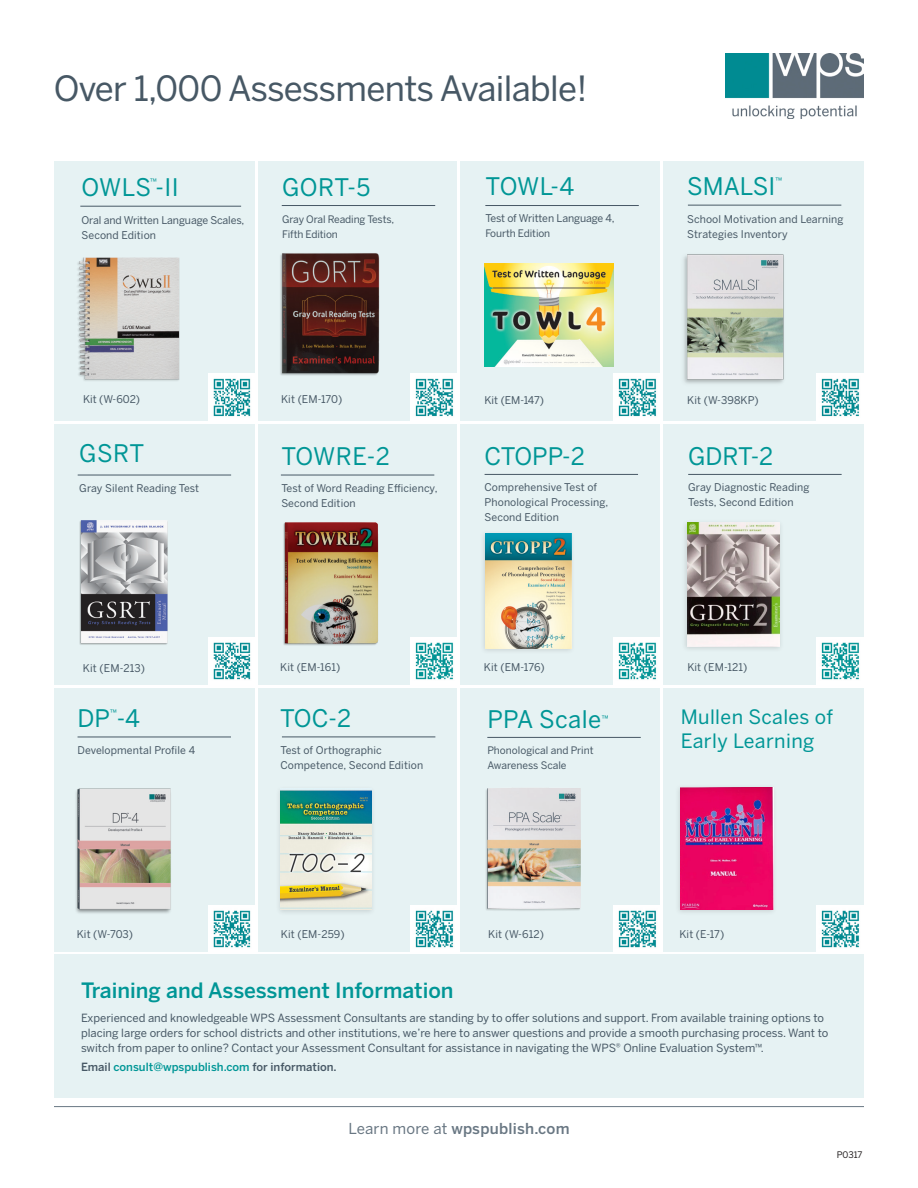
<style>
.page{position:relative;width:918px;height:1188px;background:#fff}
.page>*{position:absolute;margin:0;border:0;box-sizing:border-box;transform-origin:0 0}
.body{font:34.5px "Benton Sans";letter-spacing:-.02em;color:#475865}
.body-2{font:24px "Benton Sans";color:#009696}
.t1{font:500 21px "Benton Sans";color:#009696}
.body-3{font:19.65px/23.4px "Benton Sans";letter-spacing:.02em;color:#009696}
.Flyer_Footer_2020_NEW{font:500 15px "Benton Sans";letter-spacing:.015em;color:#697783}
.t2{font:11.25px/15px "Benton Sans";color:#475865}
.t3{font:500 11.25px "Benton Sans";color:#009696}
.body-4{font:10.65px/15px "Benton Sans";letter-spacing:.01em;color:#475865}
.body-5{font:10.65px/15px "Benton Sans";letter-spacing:-.01em;color:#475865}
.body-6{font:10.35px/15px "Benton Sans";letter-spacing:-.01em;color:#475865}
.t4{font:9px "Benton Sans";letter-spacing:-.01em;color:#231f20}
.body-7{font:7.65px "Benton Sans";color:#009696}
.s1{color:#475865}
.s2{font-weight:400}
</style>
<div class="page">
<div style="left:54px;top:160px;width:810px;height:791px;background:#e6f2f3"></div>
<hr style="left:50px;top:421px;width:823px;height:3px;background:#fff">
<hr style="left:50px;top:685px;width:823px;height:2px;background:#fff">
<hr style="left:255px;top:140px;width:3px;height:816px;background:#fff">
<hr style="left:458px;top:144px;width:2px;height:812px;background:#fff">
<hr style="left:660px;top:144px;width:3px;height:809px;background:#fff">
<hr style="left:487px;top:737px;width:154px;height:1px;background:#475865">
<img style="left:79px;top:520px;width:89px;height:125px">
<hr style="left:78px;top:475px;width:153px;height:1px;background:#475865">
<hr style="left:688px;top:474px;width:154px;height:1px;background:#475865">
<hr style="left:282px;top:737px;width:153px;height:1px;background:#475865">
<hr style="left:78px;top:737px;width:153px;height:1px;background:#475865">
<hr style="left:485px;top:474px;width:153px;height:1px;background:#475865">
<div style="left:479px;top:530px;width:97px;height:125px;background:#231f20;opacity:.15"></div>
<img style="left:485px;top:533px;width:86px;height:116px">
<div style="left:675px;top:784px;width:103px;height:132px;background:#231f20;opacity:.15"></div>
<img style="left:681px;top:788px;width:92px;height:122px">
<div style="left:275px;top:785px;width:101px;height:131px;background:#231f20;opacity:.15"></div>
<img style="left:281px;top:789px;width:90px;height:121px">
<div style="left:682px;top:519px;width:102px;height:134px;background:#231f20;opacity:.15"></div>
<img style="left:687px;top:523px;width:93px;height:123px">
<hr style="left:282px;top:205px;width:153px;height:1px;background:#475865">
<img style="left:280px;top:253px;width:100px;height:123px">
<hr style="left:485px;top:205px;width:154px;height:1px;background:#475865">
<hr style="left:281px;top:475px;width:153px;height:1px;background:#475865">
<img style="left:283px;top:522px;width:96px;height:124px">
<img style="left:76px;top:788px;width:95px;height:126px">
<img style="left:683px;top:254px;width:101px;height:130px">
<hr style="left:688px;top:205px;width:153px;height:1px;background:#475865">
<hr style="left:54px;top:1106px;width:810px;height:1px;background:#697783">
<hr style="left:80px;top:206px;width:161px;height:1px;background:#475865">
<img style="left:77px;top:257px;width:103px;height:124px">
<div style="left:54px;top:955px;width:810px;height:143px;background:#e6f2f3"></div>
<img style="left:726px;top:54px;width:138px;height:65px">
<img style="left:485px;top:264px;width:129px;height:102px">
<img style="left:486px;top:788px;width:95px;height:123px">
<img style="left:208px;top:374px;width:47px;height:47px">
<img style="left:208px;top:637px;width:47px;height:48px">
<img style="left:208px;top:905px;width:47px;height:46px">
<img style="left:411px;top:374px;width:47px;height:47px">
<img style="left:411px;top:637px;width:47px;height:48px">
<img style="left:411px;top:905px;width:47px;height:46px">
<img style="left:614px;top:374px;width:46px;height:47px">
<img style="left:614px;top:637px;width:46px;height:48px">
<img style="left:614px;top:905px;width:46px;height:46px">
<img style="left:817px;top:374px;width:47px;height:47px">
<img style="left:817px;top:637px;width:47px;height:48px">
<img style="left:817px;top:905px;width:47px;height:46px">
<p class="body" style="left:54px;top:68px;width:535px">Over 1,000 Assessments Available!</p>
<p class="body-2" style="left:82px;top:173px;width:99px">OWLS -II</p>
<p class="body-7" style="left:150px;top:176px;width:8px">™</p>
<p class="body-5" style="left:82px;top:212px;width:164px">Oral and Written Language Scales,<br>Second Edition</p>
<p class="body-2" style="left:282px;top:173px;width:90px">GORT-5</p>
<p class="body-6" style="left:282px;top:211px;width:114px">Gray Oral Reading Tests,<br>Fifth Edition</p>
<p class="body-2" style="left:485px;top:172px;width:90px">TOWL-4</p>
<p class="body-5" style="left:485px;top:211px;width:131px">Test of Written Language 4,</p>
<p class="body-6" style="left:485px;top:226px;width:66px">Fourth Edition</p>
<p class="body-2" style="left:687px;top:172px;width:90px">SMALSI</p>
<p class="body-7" style="left:776px;top:176px;width:8px">™</p>
<p class="body-4" style="left:687px;top:211px;width:158px">School Motivation and Learning<br>Strategies Inventory</p>
<p class="body-4" style="left:83px;top:391px;width:58px">Kit (W-602)</p>
<p class="body-4" style="left:281px;top:392px;width:63px">Kit (EM-170)</p>
<p class="body-4" style="left:485px;top:392px;width:61px">Kit (EM-147)</p>
<p class="body-4" style="left:687px;top:392px;width:73px">Kit (W-398KP)</p>
<p class="body-2" style="left:79px;top:440px;width:66px">GSRT</p>
<p class="body-2" style="left:281px;top:443px;width:110px">TOWRE-2</p>
<p class="body-2" style="left:485px;top:442px;width:102px">CTOPP-2</p>
<p class="body-2" style="left:688px;top:442px;width:87px">GDRT-2</p>
<p class="body-4" style="left:79px;top:480px;width:121px">Gray Silent Reading Test</p>
<p class="body-4" style="left:281px;top:480px;width:158px">Test of Word Reading Efficiency,<br>Second Edition</p>
<p class="body-4" style="left:485px;top:479px;width:125px">Comprehensive Test of<br>Phonological Processing,<br>Second Edition</p>
<p class="body-4" style="left:688px;top:480px;width:123px">Gray Diagnostic Reading<br>Tests, Second Edition</p>
<p class="body-4" style="left:83px;top:661px;width:64px">Kit (EM-213)</p>
<p class="body-4" style="left:280px;top:660px;width:62px">Kit (EM-161)</p>
<p class="body-4" style="left:484px;top:659px;width:62px">Kit (EM-176)</p>
<p class="body-4" style="left:687px;top:659px;width:61px">Kit (EM-121)</p>
<p class="body-7" style="left:110px;top:708px;width:8px">™</p>
<p class="body-2" style="left:78px;top:704px;width:64px">DP -4</p>
<p class="body-4" style="left:78px;top:742px;width:119px">Developmental Profile 4</p>
<p class="body-2" style="left:280px;top:704px;width:73px">TOC-2</p>
<p class="body-4" style="left:280px;top:742px;width:144px">Test of Orthographic<br>Competence, Second Edition</p>
<p class="body-2" style="left:487px;top:705px;width:116px">PPA Scale</p>
<p class="body-7" style="left:602px;top:713px;width:8px">™</p>
<p class="body-6" style="left:487px;top:743px;width:108px">Phonological and Print<br>Awareness Scale</p>
<p class="body-3" style="left:681px;top:705px;width:154px">Mullen Scales of<br>Early Learning</p>
<p class="body-4" style="left:77px;top:927px;width:58px">Kit (W-703)</p>
<p class="body-4" style="left:281px;top:926px;width:65px">Kit (EM-259)</p>
<p class="body-4" style="left:488px;top:926px;width:57px">Kit (W-612)</p>
<p class="body-4" style="left:679px;top:926px;width:46px">Kit (E-17)</p>
<p class="t1" style="left:81px;top:978px;width:374px">Training and Assessment Information</p>
<p class="t2" style="left:81px;top:1010px;width:749px">Experienced and knowledgeable WPS Assessment Consultants are standing by to offer solutions and support. From available training options to placing large orders for school districts and other institutions, we’re here to answer questions and provide a smooth purchasing process. Want to switch from paper to online? Contact your Assessment Consultant for assistance in navigating the WPS<sup>®</sup> Online Evaluation System<sup>™</sup>.</p>
<p class="t3" style="left:81px;top:1060px;width:257px"><span class="s1">Email</span> consult@wpspublish.com <span class="s1">for information.</span></p>
<p class="Flyer_Footer_2020_NEW" style="left:348px;top:1120px;width:223px"><span class="s2">Learn more at</span> wpspublish.com</p>
<p class="t4" style="left:837px;top:1150px;width:27px">P0317</p>
</div>
